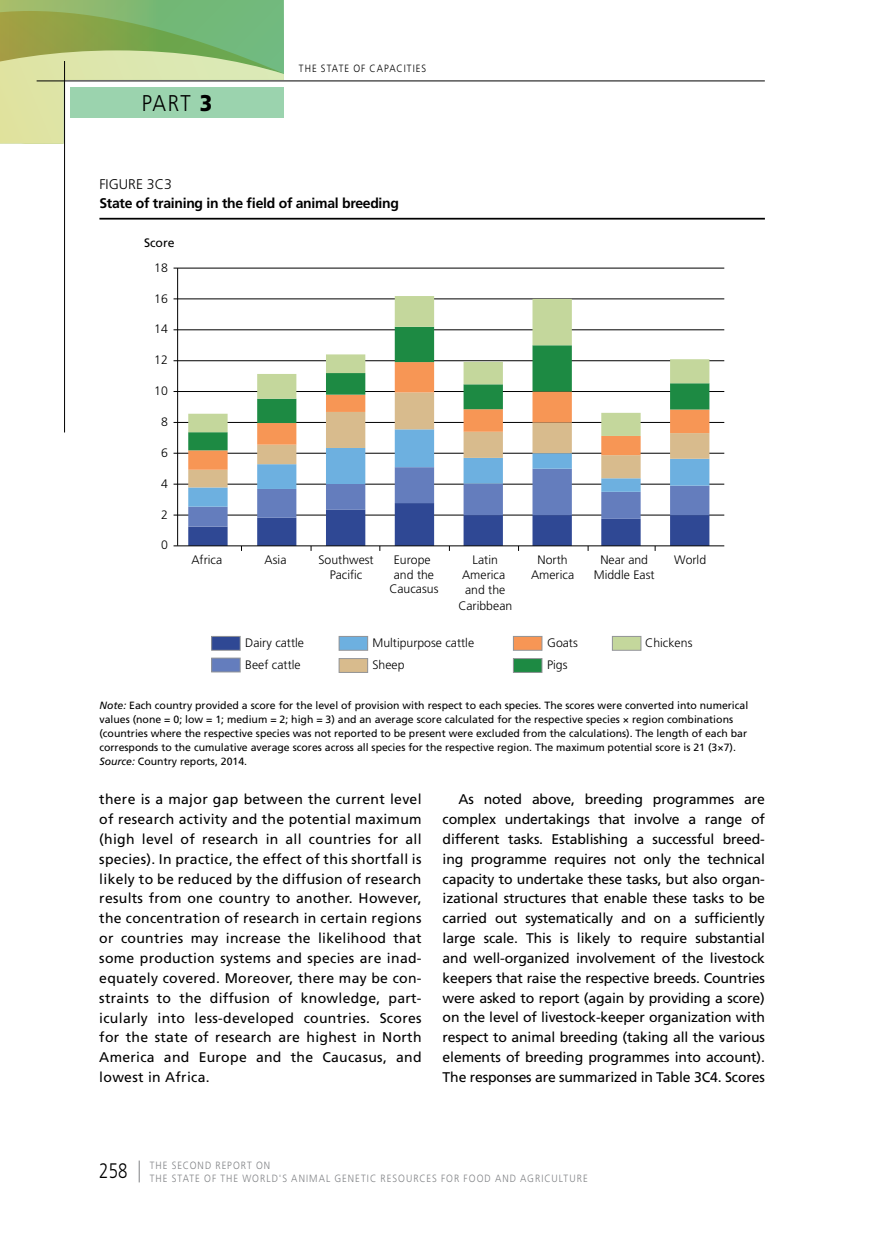
<style>
.page{position:relative;width:874px;height:1241px;background:#fff}
.page>*{position:absolute;margin:0;border:0;box-sizing:border-box;transform-origin:0 0}
.t1{font:300 22.75px "Frutiger LT Std";color:#000;scale:.9 1}
.t2{font:300 21px "Frutiger LT Std";color:#000;scale:.8 1}
.t3{font:14px/19.8px "Frutiger LT Std";letter-spacing:.005em;color:#000;text-align:justify}
.t4{font:700 14px "Frutiger LT Std";letter-spacing:-.02em;color:#000}
.t5{font:300 14px "Frutiger LT Std";color:#000}
.t6{font:300 12.25px/15.2px "Frutiger LT Std";color:#000;text-align:center}
.t7{font:12.25px "Frutiger LT Std";letter-spacing:.005em;color:#000}
.t8{font:10.5px/14px "Frutiger LT Std";color:#000}
.t9{font:300 10.5px/12.2px "Frutiger LT Std";letter-spacing:.11em;color:#808285;scale:.9 1}
.t10{font:300 10.5px "Frutiger LT Std";letter-spacing:.11em;color:#000;scale:.9 1}
.s1{font-weight:900}
.s2{font-style:italic}
</style>
<div class="page">
<svg style="left:0;top:0;width:284px;height:144px"></svg>
<div style="left:70px;top:87px;width:214px;height:31px;background:#9bd3ae"></div>
<hr style="left:37px;top:80px;width:727px;height:1px;background:#000">
<hr style="left:64px;top:61px;width:1px;height:371px;background:#000">
<svg style="left:139px;top:1160px;width:1px;height:22px"></svg>
<hr style="left:99px;top:218px;width:665px;height:1px;background:#000">
<hr style="left:173px;top:268px;width:551px;height:1px;background:#000">
<hr style="left:173px;top:298px;width:551px;height:1px;background:#000">
<hr style="left:173px;top:329px;width:551px;height:1px;background:#000">
<hr style="left:173px;top:360px;width:551px;height:1px;background:#000">
<hr style="left:173px;top:391px;width:551px;height:1px;background:#000">
<hr style="left:173px;top:422px;width:551px;height:1px;background:#000">
<hr style="left:173px;top:453px;width:551px;height:1px;background:#000">
<hr style="left:173px;top:484px;width:551px;height:1px;background:#000">
<hr style="left:173px;top:514px;width:551px;height:1px;background:#000">
<svg style="left:188px;top:296px;width:521px;height:133px"></svg>
<hr style="left:173px;top:545px;width:551px;height:1px;background:#000">
<hr style="left:177px;top:268px;width:1px;height:277px;background:#000">
<svg style="left:188px;top:429px;width:521px;height:122px"></svg>
<div style="left:211px;top:636px;width:29px;height:14px;background:#2f4894"></div>
<div style="left:211px;top:636px;width:29px;height:14px;border:1px solid #939598"></div>
<div style="left:211px;top:658px;width:29px;height:14px;background:#647dbd"></div>
<div style="left:211px;top:657px;width:29px;height:15px;border:1px solid #939598"></div>
<div style="left:339px;top:636px;width:28px;height:14px;background:#6db0e0"></div>
<div style="left:339px;top:636px;width:28px;height:14px;border:1px solid #939598"></div>
<div style="left:339px;top:658px;width:28px;height:14px;background:#d8bb8d"></div>
<div style="left:339px;top:658px;width:28px;height:14px;border:1px solid #939598"></div>
<div style="left:612px;top:636px;width:28px;height:14px;background:#c4d79c"></div>
<div style="left:612px;top:636px;width:29px;height:14px;border:1px solid #939598"></div>
<div style="left:513px;top:636px;width:28px;height:14px;background:#f79655"></div>
<div style="left:513px;top:636px;width:29px;height:14px;border:1px solid #939598"></div>
<div style="left:513px;top:658px;width:28px;height:14px;background:#1d8a43"></div>
<div style="left:513px;top:658px;width:29px;height:14px;border:1px solid #939598"></div>
<h1 class="t1" style="left:142px;top:90px;width:80px">Part <span class="s1">3</span></h1>
<p class="t10" style="left:299px;top:62px;width:143px">The state of capacities</p>
<p class="t5" style="left:99px;top:176px;width:74px">Fig ure 3C3</p>
<p class="t4" style="left:99px;top:195px;width:301px">State of training in the field of animal breeding</p>
<p class="t7" style="left:144px;top:235px;width:32px">Score</p>
<p class="t6" style="left:154px;top:260px;width:15px">18</p>
<p class="t6" style="left:154px;top:291px;width:15px">16</p>
<p class="t6" style="left:154px;top:322px;width:15px">14</p>
<p class="t6" style="left:154px;top:352px;width:15px">12</p>
<p class="t6" style="left:154px;top:383px;width:15px">10</p>
<p class="t6" style="left:161px;top:414px;width:8px">8</p>
<p class="t6" style="left:161px;top:445px;width:8px">6</p>
<p class="t6" style="left:161px;top:476px;width:8px">4</p>
<p class="t6" style="left:161px;top:507px;width:8px">2</p>
<p class="t6" style="left:161px;top:537px;width:8px">0</p>
<p class="t6" style="left:191px;top:552px;width:32px">Africa</p>
<p class="t6" style="left:264px;top:552px;width:23px">Asia</p>
<p class="t6" style="left:318px;top:552px;width:57px">Southwest<br>Pacific</p>
<p class="t6" style="left:389px;top:552px;width:51px;line-height:14.7px">Europe and the<br>Caucasus</p>
<p class="t6" style="left:458px;top:552px;width:55px">Latin<br>America and the<br>Caribbean</p>
<p class="t6" style="left:530px;top:552px;width:45px">North<br>America</p>
<p class="t6" style="left:593px;top:552px;width:62px">Near and<br>Middle East</p>
<p class="t6" style="left:673px;top:552px;width:34px">World</p>
<p class="t6" style="left:245px;top:632px;width:60px;line-height:21.7px;text-align:left">Dairy cattle<br>Beef cattle</p>
<p class="t6" style="left:372px;top:631px;width:103px;line-height:22.1px;text-align:left">Multipurpose cattle<br>Sheep</p>
<p class="t6" style="left:547px;top:635px;width:32px">Goats</p>
<p class="t6" style="left:645px;top:635px;width:49px">Chickens</p>
<p class="t6" style="left:547px;top:657px;width:22px">Pigs</p>
<p class="t8" style="left:99px;top:698px;width:650px"><span class="s2">Note:</span> Each country provided a score for the level of provision with respect to each species. The scores were converted into numerical values (none = 0; low = 1; medium = 2; high = 3) and an average score calculated for the respective species × region combinations (countries where the respective species was not reported to be present were excluded from the calculations). The length of each bar corresponds to the cumulative average scores across all species for the respective region. The maximum potential score is 21 (3×7).<br><span class="s2">Source:</span> Country reports, 2014.</p>
<p class="t3" style="left:99px;top:789px;width:323px">there is a major gap between the current level of research activity and the potential maximum (high level of research in all countries for all species). In practice, the effect of this shortfall is likely to be reduced by the diffusion of research results from one country to another. However, the concentration of research in certain regions or countries may increase the likelihood that some production systems and species are inad&shy;equately covered. Moreover, there may be con&shy;straints to the diffusion of knowledge, part&shy;icularly into less-developed countries. Scores for the state of research are highest in North America and Europe and the Caucasus, and lowest in Africa.</p>
<p class="t3" style="left:442px;top:789px;width:323px;text-indent:16px">As noted above, breeding programmes are complex undertakings that involve a range of different tasks. Establishing a successful breed&shy;ing programme requires not only the technical capacity to undertake these tasks, but also organ&shy;izational structures that enable these tasks to be carried out systematically and on a sufficiently large scale. This is likely to require substantial and well-organized involvement of the livestock keepers that raise the respective breeds. Countries were asked to report (again by providing a score) on the level of livestock-keeper organization with respect to animal breeding (taking all the various elements of breeding programmes into account).<br>The responses are summarized in Table 3C4. Scores</p>
<h2 class="t2" style="left:99px;top:1158px;width:37px">258</h2>
<p class="t9" style="left:150px;top:1159px;width:135px;text-indent:22px">second report on the state OF THE</p>
<p class="t9" style="left:150px;top:1159px;width:8px">THE</p>
<p class="t9" style="left:242px;top:1171px;width:118px">WORLD'S ANI MAL GENETIC</p>
<p class="t9" style="left:380px;top:1171px;width:8px">RESO</p>
<p class="t9" style="left:406px;top:1171px;width:16px">URCES</p>
<p class="t9" style="left:441px;top:1171px;width:34px">FO r FOOD</p>
<p class="t9" style="left:494px;top:1171px;width:9px">AND</p>
<p class="t9" style="left:520px;top:1171px;width:70px">AGRICULTURE</p>
</div>
